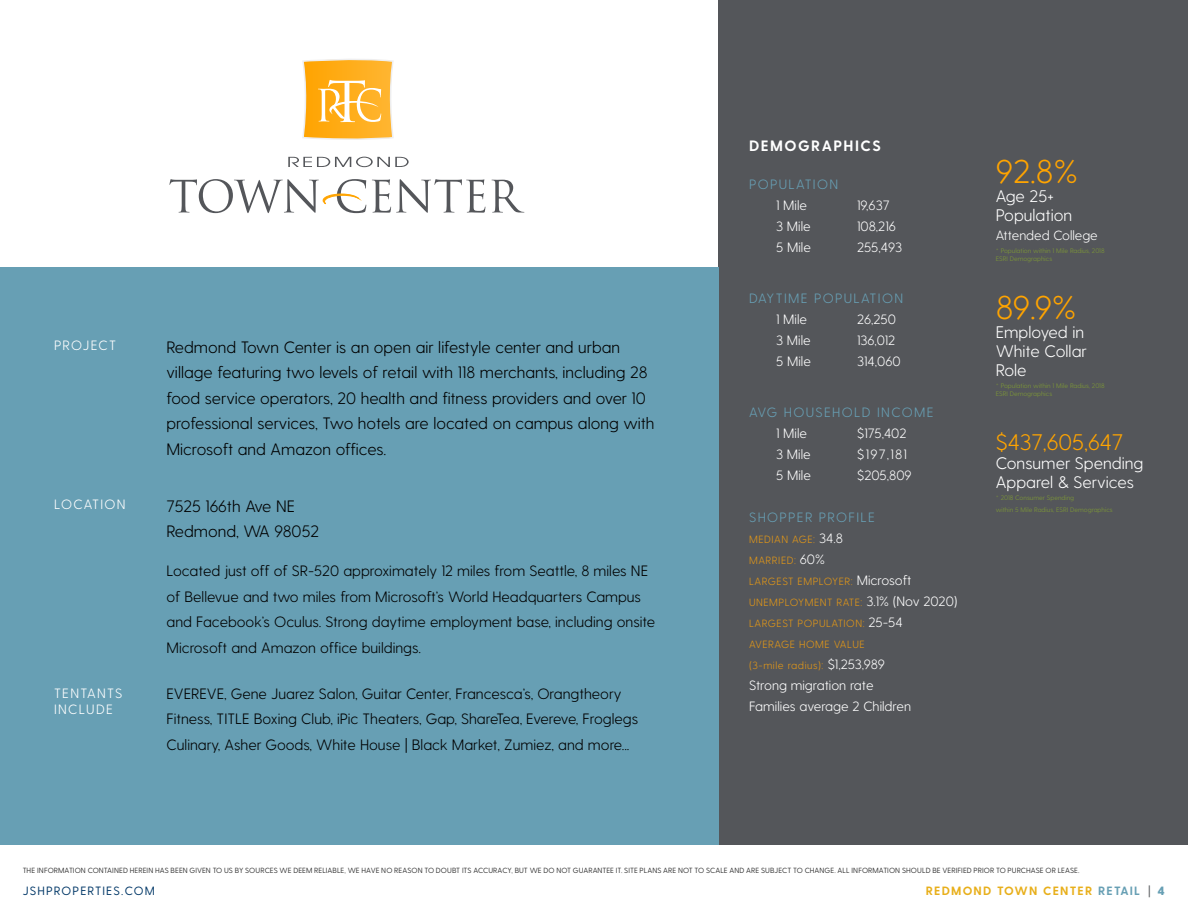
<style>
.page{position:relative;width:1188px;height:918px;background:#fff}
.page>*{position:absolute;margin:0;border:0;box-sizing:border-box;transform-origin:0 0}
.t1{font:300 33px "Greycliff CF";color:#ffa400}
.t2{font:300 22.5px "Greycliff CF";color:#ffa400}
.t3{font:300 16.8px/19px "Greycliff CF";color:#fff}
.t4{font:300 16.5px/25.5px "Greycliff CF";color:#000}
.t5{font:300 15px/25.5px "Greycliff CF";color:#000}
.t6{font:700 15px "Greycliff CF";letter-spacing:.1em;color:#fff}
.t7{font:300 13.5px "Greycliff CF";color:#fff}
.t8{font:300 13.5px "Greycliff CF";letter-spacing:.1em;color:#679fb4}
.t9{font:300 13.5px "Greycliff CF";letter-spacing:.1em;color:#fff}
.t10{font:300 13.5px "Greycliff CF";letter-spacing:.085em;color:#fff}
.t11{font:300 13.35px "Greycliff CF";color:#fff}
.t12{font:700 12px "Greycliff CF";letter-spacing:.1em;color:#e8af1b}
.t13{font:12px "Greycliff CF";letter-spacing:.1em;color:#003767}
.t14{font:300 10.5px "Greycliff CF";letter-spacing:.05em;color:#e29717}
.t15{font:7.5px "Greycliff CF";letter-spacing:.005em;color:#333}
.t16{font:6.6px/7.9px "Greycliff CF";color:#79913b}
.s1{font-size:13.5px;color:#fff}
.s2{color:#679fb4}
.s3{font-weight:400;color:#54565a}
.s4{font-weight:800;color:#679fb4}
</style>
<div class="page">
<div style="left:718px;top:0;width:470px;height:845px;background:#54565a"></div>
<div style="left:0;top:267px;width:718px;height:578px;background:#679fb4"></div>
<div style="left:302px;top:56px;width:92px;height:86px;border:1px solid #eeeeef;border-radius:4px"></div>
<svg style="left:372px;top:179px;width:113px;height:34px"></svg>
<svg style="left:492px;top:180px;width:32px;height:33px"></svg>
<svg style="left:169px;top:179px;width:197px;height:34px"></svg>
<svg style="left:288px;top:157px;width:121px;height:10px"></svg>
<svg style="left:303px;top:59px;width:90px;height:82px;background:#fdbd49"></svg>
<p class="t10" style="left:54px;top:337px;width:64px">PROJECT</p>
<p class="t9" style="left:54px;top:497px;width:73px">LOCATION</p>
<p class="t9" style="left:54px;top:685px;width:70px">TENTANTS</p>
<p class="t9" style="left:54px;top:701px;width:60px">INCLUDE</p>
<p class="t4" style="left:166px;top:334px;width:490px">Redmond Town Center is an open air lifestyle center and urban village featuring two levels of retail with 118 merchants, including 28 food service operators, 20 health and fitness providers and over 10 professional services, Two hotels are located on campus along with Microsoft and Amazon offices.</p>
<p class="t4" style="left:166px;top:493px;width:130px">7525 166th Ave NE</p>
<p class="t4" style="left:166px;top:519px;width:154px">Redmond, WA 98052</p>
<p class="t5" style="left:166px;top:558px;width:490px">Located just off of SR-520 approximately 12 miles from Seattle, 8 miles NE of Bellevue and two miles from Microsoft’s World Headquarters Campus and Facebook’s Oculus. Strong daytime employment base, including onsite Microsoft and Amazon office buildings.</p>
<p class="t5" style="left:166px;top:681px;width:473px">EVEREVE, Gene Juarez Salon, Guitar Center, Francesca’s, Orangtheory<br>Fitness, TITLE Boxing Club, iPic Theaters, Gap, ShareTea, Evereve, Froglegs<br>Culinary, Asher Goods, White House | Black Market, Zumiez, and more...</p>
<p class="t6" style="left:749px;top:137px;width:133px">DEMOGRAPHICS</p>
<p class="t8" style="left:749px;top:176px;width:91px">POPULATION</p>
<p class="t7" style="left:776px;top:197px;width:33px">1 Mile</p>
<p class="t7" style="left:857px;top:197px;width:34px">19,637</p>
<p class="t7" style="left:776px;top:218px;width:36px">3 Mile</p>
<p class="t7" style="left:857px;top:218px;width:40px">108,216</p>
<p class="t7" style="left:776px;top:239px;width:36px">5 Mile</p>
<p class="t7" style="left:857px;top:239px;width:47px">255,493</p>
<p class="t8" style="left:749px;top:290px;width:156px">DAYTIME POPULATION</p>
<p class="t7" style="left:776px;top:311px;width:33px">1 Mile</p>
<p class="t7" style="left:857px;top:311px;width:40px">26,250</p>
<p class="t7" style="left:776px;top:332px;width:36px">3 Mile</p>
<p class="t7" style="left:857px;top:332px;width:40px">136,012</p>
<p class="t7" style="left:776px;top:353px;width:36px">5 Mile</p>
<p class="t7" style="left:857px;top:353px;width:45px">314,060</p>
<p class="t8" style="left:749px;top:404px;width:186px">AVG HOUSEHOLD INCOME</p>
<p class="t7" style="left:776px;top:425px;width:33px">1 Mile</p>
<p class="t7" style="left:857px;top:425px;width:51px">$175,402</p>
<p class="t7" style="left:776px;top:446px;width:36px">3 Mile</p>
<p class="t7" style="left:857px;top:446px;width:51px">$197,181</p>
<p class="t7" style="left:776px;top:467px;width:36px">5 Mile</p>
<p class="t7" style="left:857px;top:467px;width:56px">$205,809</p>
<p class="t8" style="left:749px;top:509px;width:127px">SHOPPER PROFILE</p>
<p class="t14" style="left:749px;top:533px;width:95px">MEDIAN AGE: <span class="s1">34.8</span></p>
<p class="t14" style="left:749px;top:554px;width:77px">MARRIED: <span class="s1">60%</span></p>
<p class="t14" style="left:749px;top:575px;width:164px">LARGEST EMPLOYER: <span class="s1">Microsoft</span></p>
<p class="t14" style="left:749px;top:596px;width:210px">UNEMPLOYMENT RATE: <span class="s1">3.1% (Nov 2020)</span></p>
<p class="t14" style="left:749px;top:617px;width:155px">LARGEST POPULATION: <span class="s1">25-54</span></p>
<p class="t14" style="left:749px;top:638px;width:117px">AVERAGE HOME VALUE</p>
<p class="t14" style="left:749px;top:659px;width:137px">(3-mile radius): <span class="s1">$1,253,989</span></p>
<p class="t7" style="left:749px;top:677px;width:126px">Strong migration rate</p>
<p class="t7" style="left:749px;top:698px;width:163px">Families average 2 Children</p>
<p class="t1" style="left:996px;top:152px;width:84px">92.8%</p>
<p class="t3" style="left:996px;top:187px;width:78px">Age 25+<br>Population</p>
<p class="t11" style="left:996px;top:228px;width:104px">Attended College</p>
<p class="t16" style="left:996px;top:246px;width:110px">* Population within 1 Mile Radius, 2018<br>ESRI Demographics</p>
<p class="t1" style="left:996px;top:288px;width:82px">89.9%</p>
<p class="t3" style="left:996px;top:322px;width:93px">Employed in<br>White Collar<br>Role</p>
<p class="t16" style="left:996px;top:382px;width:110px">* Population within 1 Mile Radius, 2018<br>ESRI Demographics</p>
<p class="t2" style="left:996px;top:429px;width:129px">$437,605,647</p>
<p class="t3" style="left:996px;top:453px;width:149px">Consumer Spending</p>
<p class="t3" style="left:996px;top:472px;width:140px">Apparel &amp; Services</p>
<p class="t16" style="left:996px;top:494px;width:80px">* 2018 Consumer Spending</p>
<p class="t16" style="left:996px;top:506px;width:118px">within 5 Mile Radius, ESRI Demographics</p>
<p class="t15" style="left:23px;top:866px;width:1058px">THE INFORMATION CONTAINED HEREIN HAS BEEN GIVEN TO US BY SOURCES WE DEEM RELIABLE, WE HAVE NO REASON TO DOUBT ITS ACCURACY, BUT WE DO NOT GUARANTEE IT. SITE PLANS ARE NOT TO SCALE AND ARE SUBJECT TO CHANGE. ALL INFORMATION SHOULD BE VERIFIED PRIOR TO PURCHASE OR LEASE.</p>
<p class="t12" style="left:926px;top:884px;width:240px">REDMOND TOWN CENTER <span class="s2">RETAIL</span> <span class="s3">|</span> <span class="s4">4</span></p>
<p class="t13" style="left:23px;top:884px;width:134px">JSHPROPERTIES.COM</p>
</div>
